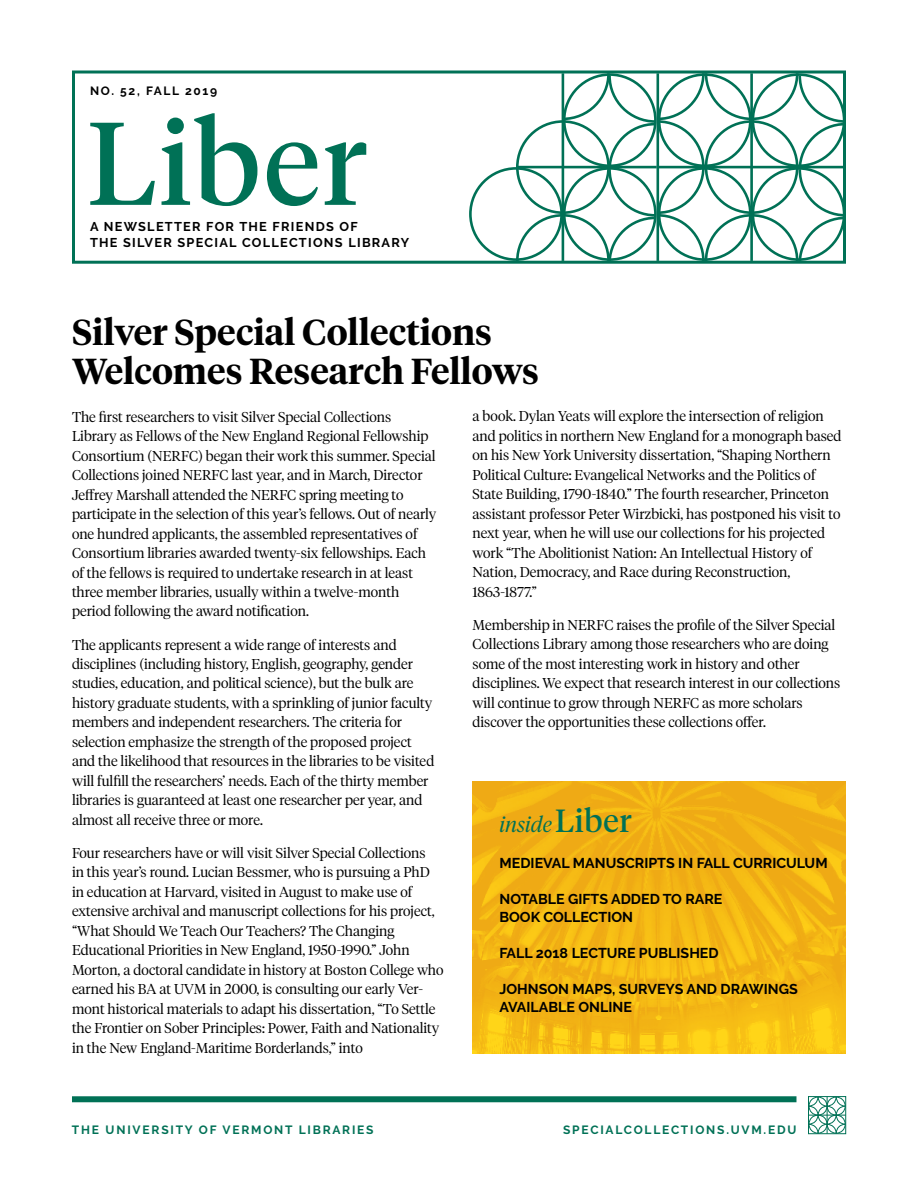
<style>
.page{position:relative;width:918px;height:1188px;background:#fff}
.page>*{position:absolute;margin:0;border:0;box-sizing:border-box;transform-origin:0 0}
.t1{font:117px "Tiempos Headline";letter-spacing:.02em;color:#007156}
.t2{font:600 36px/39px "Tiempos Headline";color:#000}
.t3{font:italic 300 21.3px "Tiempos Headline";color:#007156}
.t4{font:300 14.25px/19.5px "Tiempos Headline";color:#000}
.t5{font:700 14.25px/18px "Raleway";color:#000}
.t6{font:700 12.75px/16.5px "Raleway";letter-spacing:.1em;color:#000}
.t7{font:700 12px "Raleway";letter-spacing:.15em;color:#007156}
.t8{font:700 12px "Raleway";letter-spacing:.14em;color:#000}
.s1{font-weight:400;font-style:normal;font-size:31.95px}
</style>
<div class="page">
<img style="left:472px;top:782px;width:374px;height:272px">
<div style="left:469px;top:167px;width:94px;height:94px;border:3px solid #007156;border-radius:50%"></div>
<svg style="left:515px;top:74px;width:327px;height:186px"></svg>
<hr style="left:517px;top:166px;width:140px;height:2px;background:#007156">
<hr style="left:562px;top:73px;width:2px;height:188px;background:#007156">
<div style="left:72px;top:70px;width:774px;height:194px;border:3px solid #007156"></div>
<div style="left:72px;top:1096px;width:724px;height:6px;background:#007156"></div>
<svg style="left:808px;top:1096px;width:38px;height:39px"></svg>
<hr style="left:808px;top:1115px;width:38px;height:1px;background:#007156">
<hr style="left:827px;top:1097px;width:1px;height:37px;background:#007156">
<p class="t8" style="left:90px;top:84px;width:129px">NO. 52, FALL 2019</p>
<h1 class="t1" style="left:87px;top:84px;width:282px">Liber</h1>
<p class="t6" style="left:90px;top:218px;width:321px">A NEWSLETTER FOR THE FRIENDS OF<br>THE SILVER SPECIAL COLLECTIONS LIBRARY</p>
<h2 class="t2" style="left:72px;top:311px;width:468px">Silver Special Collections<br>Welcomes Research Fellows</h2>
<p class="t4" style="left:72px;top:406px;width:366px">The first researchers to visit Silver Special Collections Library as Fellows of the New England Regional Fellowship Consortium (NERFC) began their work this summer. Special Collections joined NERFC last year, and in March, Director Jeffrey Marshall attended the NERFC spring meeting to participate in the selection of this year’s fellows. Out of nearly one hundred applicants, the assembled representatives of Consortium libraries awarded twenty-six fellowships. Each of the fellows is required to undertake research in at least three member libraries, usually within a twelve-month period following the award notification.</p>
<p class="t4" style="left:72px;top:634px;width:364px">The applicants represent a wide range of interests and disciplines (including history, English, geography, gender studies, education, and political science), but the bulk are history graduate students, with a sprinkling of junior faculty members and independent researchers. The criteria for selection emphasize the strength of the proposed project and the likelihood that resources in the libraries to be visited will fulfill the researchers’ needs. Each of the thirty member libraries is guaranteed at least one researcher per year, and almost all receive three or more.</p>
<p class="t4" style="left:72px;top:842px;width:373px">Four researchers have or will visit Silver Special Collections<br>in this year’s round. Lucian Bessmer, who is pursuing a PhD in education at Harvard, visited in August to make use of extensive archival and manuscript collections for his project, “What Should We Teach Our Teachers? The Changing Educational Priorities in New England, 1950-1990.” John Morton, a doctoral candidate in history at Boston College who earned his BA at UVM in 2000, is consulting our early Ver&shy;mont historical materials to adapt his dissertation, “To Settle the Frontier on Sober Principles: Power, Faith and Nationality in the New England-Maritime Borderlands,” into</p>
<p class="t4" style="left:472px;top:406px;width:371px">a book. Dylan Yeats will explore the intersection of religion and politics in northern New England for a monograph based on his New York University dissertation, “Shaping Northern Political Culture: Evangelical Networks and the Politics of State Building, 1790-1840.” The fourth researcher, Princeton assistant professor Peter Wirzbicki, has postponed his visit to next year, when he will use our collections for his projected work “The Abolitionist Nation: An Intellectual History of Nation, Democracy, and Race during Reconstruction, 1863-1877.”</p>
<p class="t4" style="left:472px;top:614px;width:369px">Membership in NERFC raises the profile of the Silver Special Collections Library among those researchers who are doing some of the most interesting work in history and other disciplines. We expect that research interest in our collections will continue to grow through NERFC as more scholars discover the opportunities these collections offer.</p>
<h3 class="t3" style="left:500px;top:810px;width:134px">inside<span class="s1">Liber</span></h3>
<p class="t5" style="left:500px;top:854px;width:330px">MEDIEVAL MANUSCRIPTS IN FALL CURRICULUM</p>
<p class="t5" style="left:500px;top:890px;width:224px">NOTABLE GIFTS ADDED TO RARE<br>BOOK COLLECTION</p>
<p class="t5" style="left:500px;top:944px;width:221px">FALL 2018 LECTURE PUBLISHED</p>
<p class="t5" style="left:500px;top:980px;width:300px">JOHNSON MAPS, SURVEYS AND DRAWINGS<br>AVAILABLE ONLINE</p>
<p class="t7" style="left:72px;top:1123px;width:303px">THE UNIVERSITY OF VERMONT LIBRARIES</p>
<p class="t7" style="left:563px;top:1123px;width:235px">SPECIALCOLLECTIONS.UVM.EDU</p>
</div>
